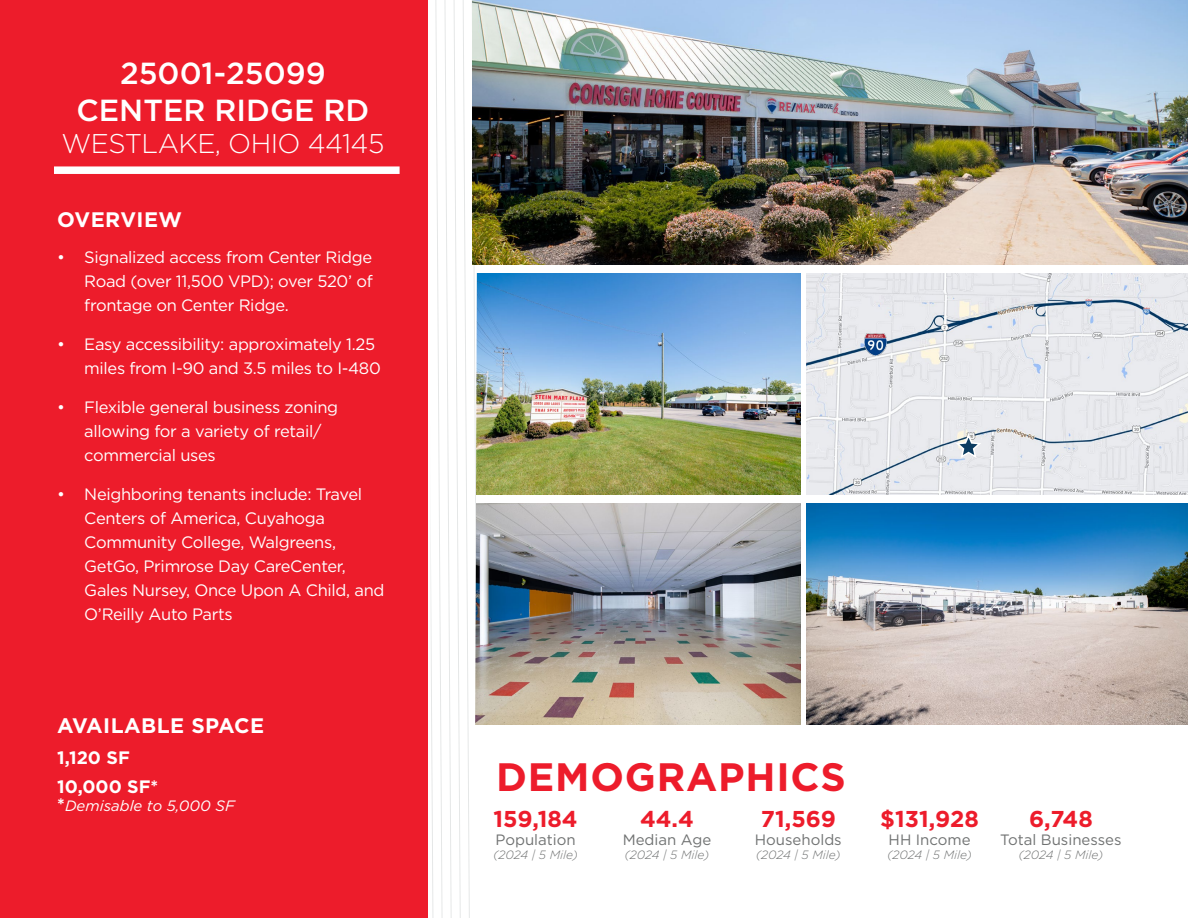
<style>
.page{position:relative;width:1188px;height:918px;background:#fff}
.page>*{position:absolute;margin:0;border:0;box-sizing:border-box;transform-origin:0 0}
.t1{font:700 39.6px "Gotham";letter-spacing:.02em;color:#ed1c2b}
.t2{font:500 30.45px/37.2px "Gotham";color:#fff;text-align:center}
.t3{font:300 27.15px "Gotham";letter-spacing:-.02em;color:#fff}
.t4{font:700 22.95px "Gotham";color:#ed1c2b}
.t5{font:700 21px "Gotham";letter-spacing:.02em;color:#fff}
.t6{font:700 18px/28.5px "Gotham";color:#fff}
.t7{font:16.5px/24px "Gotham";letter-spacing:-.02em;color:#fff}
.t8{font:15px "Gotham";color:#707272}
.t9{font:italic 15px "Gotham";color:#fff}
.t10{font:italic 300 12px "Gotham";color:#707272}
.s1{font-weight:700;font-style:normal;font-size:18px}
</style>
<div class="page">
<img style="left:806px;top:503px;width:382px;height:221px">
<img style="left:478px;top:503px;width:323px;height:221px">
<img style="left:478px;top:274px;width:323px;height:221px">
<img style="left:806px;top:274px;width:382px;height:221px">
<svg style="left:430px;top:0;width:48px;height:918px"></svg>
<div style="left:0;top:0;width:428px;height:918px;background:#ed1c2b"></div>
<div style="left:54px;top:166px;width:346px;height:8px;background:#fff"></div>
<svg style="left:954px;top:434px;width:29px;height:26px"></svg>
<img style="left:865px;top:333px;width:22px;height:22px">
<img style="left:472px;top:0;width:716px;height:265px">
<h2 class="t2" style="left:76px;top:54px;width:295px">25001-25099<br>CENTER RIDGE RD</h2>
<h3 class="t3" style="left:61px;top:126px;width:324px">WESTLAKE, OHIO 44145</h3>
<p class="t5" style="left:57px;top:206px;width:126px">OVERVIEW</p>
<p class="t7" style="left:84px;top:245px;width:290px;text-align:justify;text-indent:-27px">• Signalized access from Center Ridge Road (over 11,500 VPD); over 520’ of frontage on Center Ridge.</p>
<p class="t7" style="left:84px;top:332px;width:298px;text-indent:-27px">• Easy accessibility: approximately 1.25 miles from I-90 and 3.5 miles to I-480</p>
<p class="t7" style="left:84px;top:395px;width:255px;text-indent:-27px">• Flexible general business zoning allowing for a variety of retail/ commercial uses</p>
<p class="t7" style="left:84px;top:482px;width:302px;text-indent:-27px">• Neighboring tenants include: Travel<br>Centers of America, Cuyahoga<br>Community College, Walgreens,<br>GetGo, Primrose Day CareCenter,<br>Gales Nursey, Once Upon A Child, and<br>O’Reilly Auto Parts</p>
<p class="t5" style="left:57px;top:711px;width:208px">AVAILABLE SPACE</p>
<p class="t6" style="left:57px;top:743px;width:103px">1,120 SF<br>10,000 SF*</p>
<p class="t9" style="left:57px;top:796px;width:179px"><span class="s1">*</span>Demisable to 5,000 SF</p>
<h1 class="t1" style="left:496px;top:751px;width:351px">DEMOGRAPHICS</h1>
<h3 class="t4" style="left:494px;top:803px;width:86px">159,184</h3>
<p class="t8" style="left:495px;top:830px;width:82px">Population</p>
<p class="t10" style="left:493px;top:847px;width:86px">(2024 | 5 Mile)</p>
<h3 class="t4" style="left:640px;top:803px;width:55px">44.4</h3>
<p class="t8" style="left:623px;top:830px;width:90px">Median Age</p>
<p class="t10" style="left:625px;top:847px;width:86px">(2024 | 5 Mile)</p>
<h3 class="t4" style="left:761px;top:803px;width:77px">71,569</h3>
<p class="t8" style="left:755px;top:830px;width:88px">Households</p>
<p class="t10" style="left:756px;top:847px;width:86px">(2024 | 5 Mile)</p>
<h3 class="t4" style="left:880px;top:803px;width:100px">$131,928</h3>
<p class="t8" style="left:889px;top:830px;width:84px">HH Income</p>
<p class="t10" style="left:887px;top:847px;width:86px">(2024 | 5 Mile)</p>
<h3 class="t4" style="left:1029px;top:803px;width:65px">6,748</h3>
<p class="t8" style="left:1000px;top:830px;width:123px">Total Businesses</p>
<p class="t10" style="left:1019px;top:847px;width:86px">(2024 | 5 Mile)</p>
</div>
